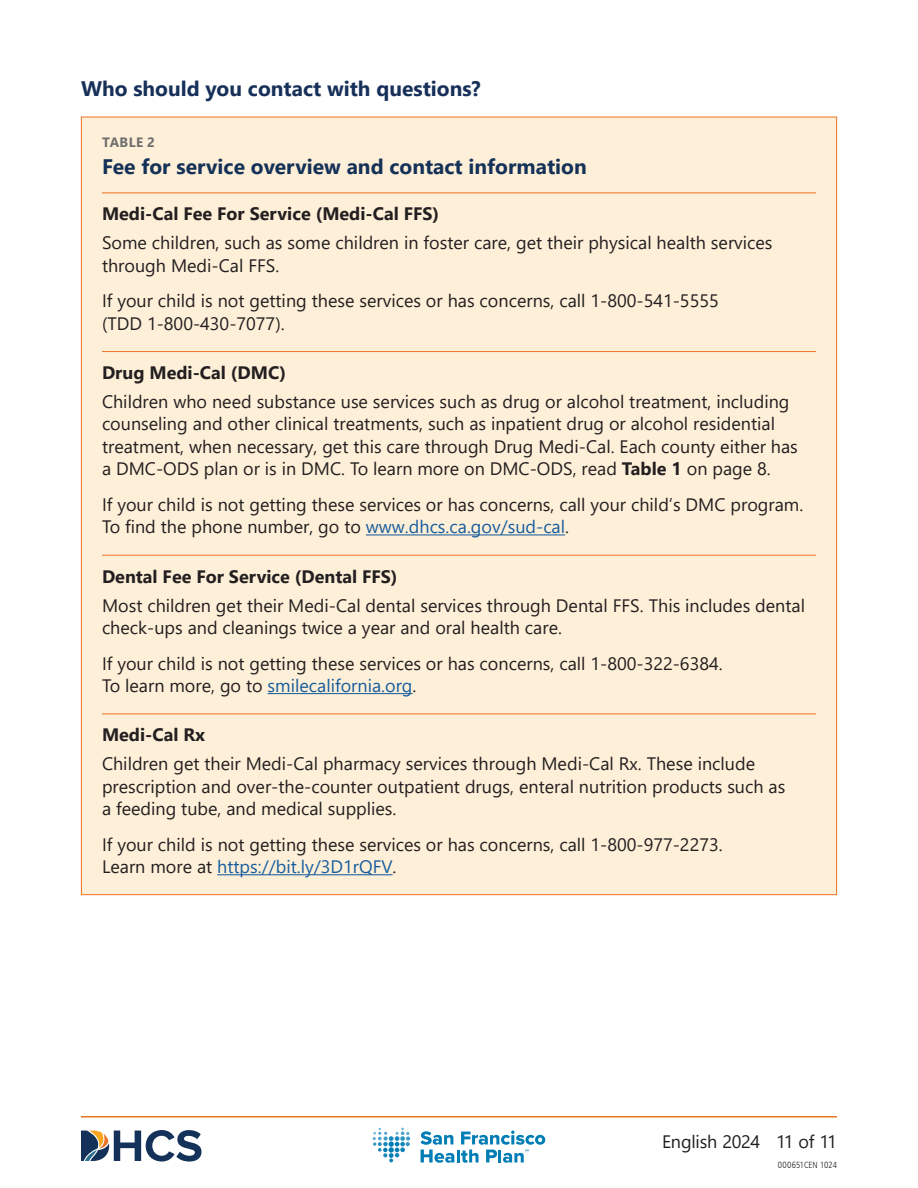
<style>
.page{position:relative;width:918px;height:1188px;background:#fff}
.page>*{position:absolute;margin:0;border:0;box-sizing:border-box;transform-origin:0 0}
.t1{font:700 21px "Segoe UI";color:#143158}
.t2{font:700 21px "Segoe UI";color:#173059}
.t3{font:18px/22.5px "Segoe UI";color:#231f20}
.Table_H4{font:700 18px "Segoe UI";color:#231f20}
.H3-box_number{font:700 13.5px "Segoe UI";letter-spacing:.035em;color:#6e6e6e}
.t4{font:9px "Humanist 777 BT Light Condensed B";letter-spacing:.005em;color:#231f20}
.s1{font-weight:700}
.s2{color:#175d9e}
</style>
<div class="page">
<hr style="left:81px;top:1116px;width:756px;height:2px;background:#ed7325">
<svg style="left:81px;top:1130px;width:121px;height:32px"></svg>
<svg style="left:373px;top:1128px;width:37px;height:34px"></svg>
<svg style="left:421px;top:1131px;width:124px;height:32px"></svg>
<div style="left:81px;top:117px;width:756px;height:778px;background:#feefd8"></div>
<hr style="left:102px;top:193px;width:714px;height:1px;background:#ed7325">
<hr style="left:102px;top:351px;width:714px;height:1px;background:#ed7325">
<hr style="left:366px;top:534px;width:199px;height:1px;background:#175d9e">
<hr style="left:102px;top:555px;width:714px;height:1px;background:#ed7325">
<hr style="left:268px;top:693px;width:145px;height:1px;background:#175d9e">
<hr style="left:102px;top:714px;width:714px;height:1px;background:#ed7325">
<hr style="left:217px;top:874px;width:176px;height:1px;background:#175d9e">
<h3 class="t2" style="left:81px;top:69px;width:401px">Who should you contact with questions?</h3>
<p class="H3-box_number" style="left:102px;top:130px;width:54px">TABLE 2</p>
<h3 class="t1" style="left:102px;top:147px;width:486px">Fee for service overview and contact information</h3>
<p class="Table_H4" style="left:102px;top:197px;width:339px">Medi-Cal Fee For Service (Medi-Cal FFS)</p>
<p class="t3" style="left:102px;top:230px;width:672px">Some children, such as some children in foster care, get their physical health services through Medi-Cal FFS.</p>
<p class="t3" style="left:102px;top:288px;width:618px">If your child is not getting these services or has concerns, call 1-800-541-5555 (TDD 1-800-430-7077).</p>
<p class="Table_H4" style="left:102px;top:356px;width:185px">Drug Medi-Cal (DMC)</p>
<p class="t3" style="left:102px;top:389px;width:697px">Children who need substance use services such as drug or alcohol treatment, including counseling and other clinical treatments, such as inpatient drug or alcohol residential treatment, when necessary, get this care through Drug Medi-Cal. Each county either has a DMC-ODS plan or is in DMC. To learn more on DMC-ODS, read <span class="s1">Table 1</span> on page 8.</p>
<p class="t3" style="left:102px;top:492px;width:703px">If your child is not getting these services or has concerns, call your child’s DMC program.<br>To find the phone number, go to <span class="s2">www.dhcs.ca.gov/sud-cal</span>.</p>
<p class="Table_H4" style="left:102px;top:559px;width:297px">Dental Fee For Service (Dental FFS)</p>
<p class="t3" style="left:102px;top:592px;width:705px">Most children get their Medi-Cal dental services through Dental FFS. This includes dental check-ups and cleanings twice a year and oral health care.</p>
<p class="t3" style="left:102px;top:650px;width:622px">If your child is not getting these services or has concerns, call 1-800-322-6384.<br>To learn more, go to <span class="s2">smilecalifornia.org</span>.</p>
<p class="Table_H4" style="left:102px;top:718px;width:105px">Medi-Cal Rx</p>
<p class="t3" style="left:102px;top:751px;width:685px">Children get their Medi-Cal pharmacy services through Medi-Cal Rx. These include prescription and over-the-counter outpatient drugs, enteral nutrition products such as a feeding tube, and medical supplies.</p>
<p class="t3" style="left:102px;top:831px;width:622px">If your child is not getting these services or has concerns, call 1-800-977-2273.<br>Learn more at <span class="s2">https://bit.ly/3D1rQFV</span>.</p>
<p class="t3" style="left:662px;top:1129px;width:176px">English 2024 11 of 11</p>
<p class="t4" style="left:778px;top:1159px;width:61px">000651CEN 1024</p>
</div>
